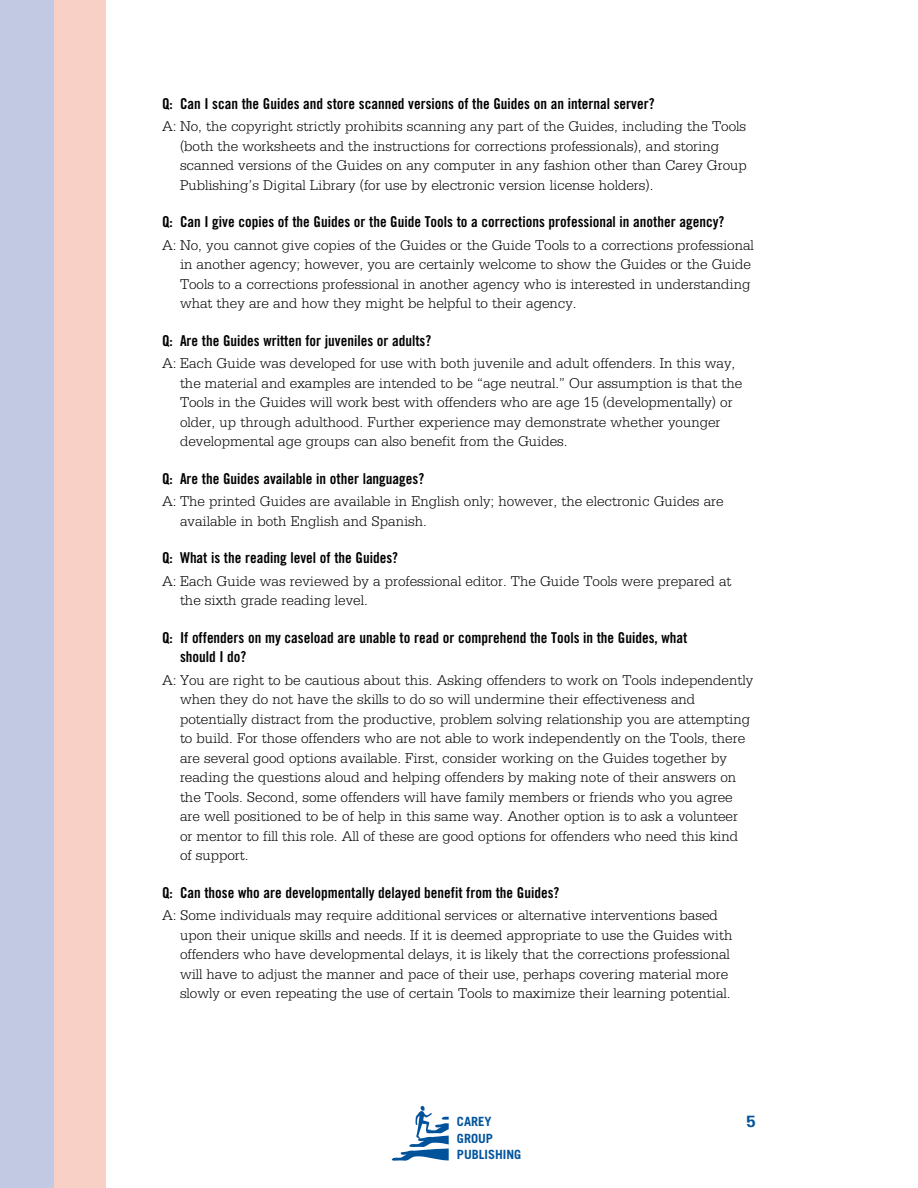
<style>
.page{position:relative;width:918px;height:1188px;background:#fff}
.page>*{position:absolute;margin:0;border:0;box-sizing:border-box;transform-origin:0 0}
.t1{font:700 17.25px "Serifa";color:#00539b}
.t2{font:300 15px/19.5px "Serifa";color:#000}
.t3{font:15px/19.5px "Trade Gothic Bold Cond Twenty";color:#000}
.t4{font:700 12.75px/16.5px "Trade Gothic";color:#00539b}
</style>
<div class="page">
<svg style="left:391px;top:1106px;width:58px;height:55px"></svg>
<div style="left:52px;top:0;width:54px;height:1188px;background:#f9d0c5"></div>
<div style="left:0;top:0;width:54px;height:1188px;background:#c1c9e3"></div>
<p class="t3" style="left:162px;top:94px;width:494px">Q: Can I scan the Guides and store scanned versions of the Guides on an internal server?</p>
<p class="t2" style="left:180px;top:117px;width:568px;text-indent:-18px">A: No, the copyright strictly prohibits scanning any part of the Guides, including the Tools (both the worksheets and the instructions for corrections professionals), and storing scanned versions of the Guides on any computer in any fashion other than Carey Group Publishing’s Digital Library (for use by electronic version license holders).</p>
<p class="t3" style="left:162px;top:212px;width:564px">Q: Can I give copies of the Guides or the Guide Tools to a corrections professional in another agency?</p>
<p class="t2" style="left:180px;top:235px;width:575px;text-indent:-18px">A: No, you cannot give copies of the Guides or the Guide Tools to a corrections professional in another agency; however, you are certainly welcome to show the Guides or the Guide Tools to a corrections professional in another agency who is interested in understanding what they are and how they might be helpful to their agency.</p>
<p class="t3" style="left:162px;top:331px;width:271px">Q: Are the Guides written for juveniles or adults?</p>
<p class="t2" style="left:180px;top:354px;width:564px;text-indent:-18px">A: Each Guide was developed for use with both juvenile and adult offenders. In this way, the material and examples are intended to be “age neutral.” Our assumption is that the Tools in the Guides will work best with offenders who are age 15 (developmentally) or older, up through adulthood. Further experience may demonstrate whether younger developmental age groups can also benefit from the Guides.</p>
<p class="t3" style="left:162px;top:469px;width:264px">Q: Are the Guides available in other languages?</p>
<p class="t2" style="left:180px;top:492px;width:545px;text-indent:-18px">A: The printed Guides are available in English only; however, the electronic Guides are available in both English and Spanish.</p>
<p class="t3" style="left:162px;top:548px;width:238px">Q: What is the reading level of the Guides?</p>
<p class="t2" style="left:180px;top:571px;width:553px;text-indent:-18px">A: Each Guide was reviewed by a professional editor. The Guide Tools were prepared at the sixth grade reading level.</p>
<p class="t3" style="left:180px;top:628px;width:509px;text-indent:-18px">Q: If offenders on my caseload are unable to read or comprehend the Tools in the Guides, what should I do?</p>
<p class="t2" style="left:180px;top:670px;width:575px;text-indent:-18px">A: You are right to be cautious about this. Asking offenders to work on Tools independently when they do not have the skills to do so will undermine their effectiveness and potentially distract from the productive, problem solving relationship you are attempting to build. For those offenders who are not able to work independently on the Tools, there are several good options available. First, consider working on the Guides together by reading the questions aloud and helping offenders by making note of their answers on the Tools. Second, some offenders will have family members or friends who you agree are well positioned to be of help in this same way. Another option is to ask a volunteer or mentor to fill this role. All of these are good options for offenders who need this kind of support.</p>
<p class="t3" style="left:162px;top:883px;width:399px">Q: Can those who are developmentally delayed benefit from the Guides?</p>
<p class="t2" style="left:180px;top:906px;width:554px;text-indent:-18px">A: Some individuals may require additional services or alternative interventions based upon their unique skills and needs. If it is deemed appropriate to use the Guides with offenders who have developmental delays, it is likely that the corrections professional will have to adjust the manner and pace of their use, perhaps covering material more slowly or even repeating the use of certain Tools to maximize their learning potential.</p>
<p class="t4" style="left:457px;top:1113px;width:36px">CAREY</p>
<p class="t1" style="left:746px;top:1111px;width:11px">5</p>
<p class="t4" style="left:457px;top:1130px;width:66px">GROUP<br>PUBLISHING</p>
</div>
